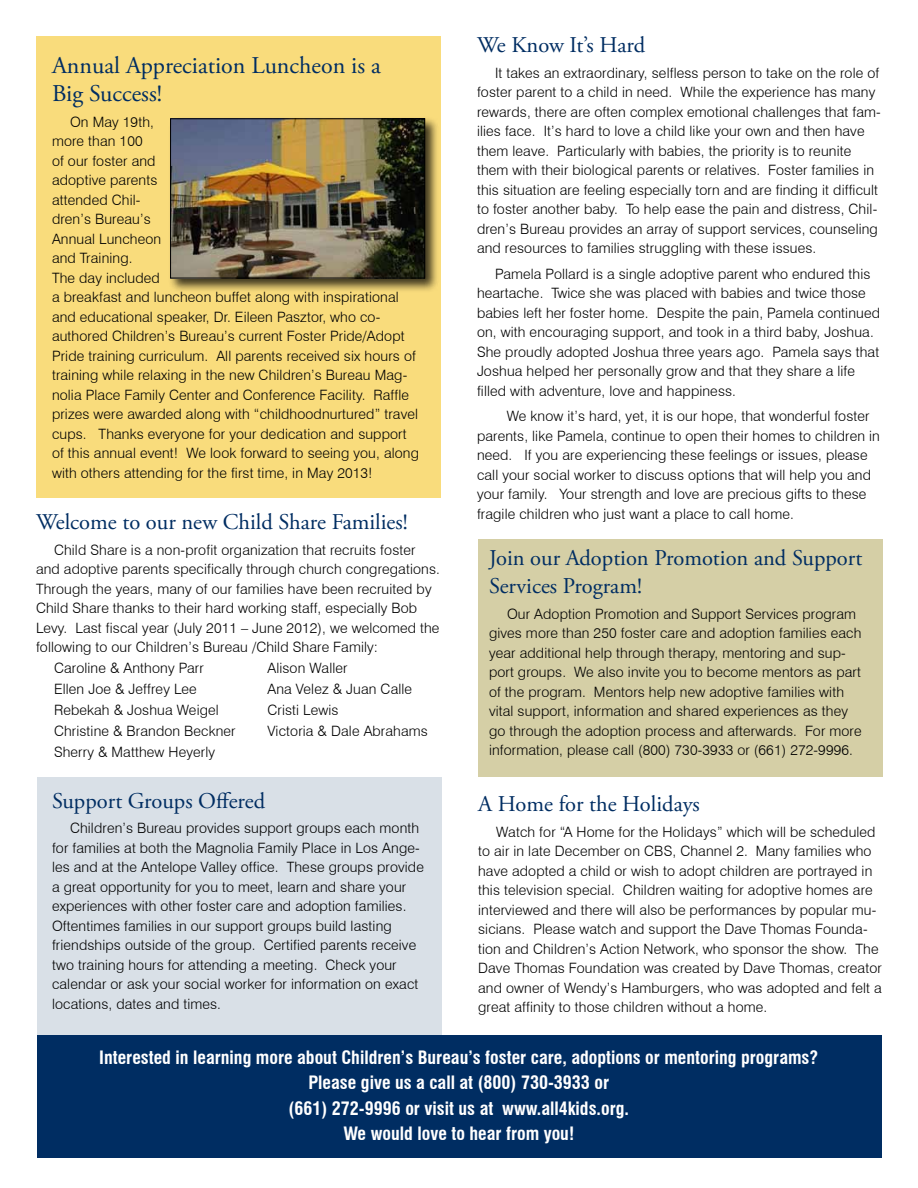
<style>
.page{position:relative;width:918px;height:1188px;background:#fff}
.page>*{position:absolute;margin:0;border:0;box-sizing:border-box;transform-origin:0 0}
.t1{font:24px/28.5px "Adobe Garamond Pro";color:#002d62}
.t2{font:22.5px/28.5px "Adobe Garamond Pro";color:#002d62}
.t3{font:700 condensed 18px/25.5px "Swiss 721 BT";color:#fff;text-align:center}
.t4{font:300 14.25px/19.5px "Swiss 721 BT";letter-spacing:.01em;color:#000}
</style>
<div class="page">
<div style="left:37px;top:777px;width:404px;height:258px;background:#d9e0e7"></div>
<div style="left:478px;top:539px;width:404px;height:237px;background:#d5cfa6"></div>
<div style="left:36px;top:36px;width:405px;height:462px;background:#f9dc7c"></div>
<div style="left:37px;top:1035px;width:844px;height:122px;background:#002d62"></div>
<div style="left:168px;top:116px;width:271px;height:176px;background:#000;opacity:.75"></div>
<img style="left:172px;top:121px;width:251px;height:155px">
<div style="left:170px;top:119px;width:255px;height:159px;border:1px solid #000"></div>
<h1 class="t1" style="left:52px;top:52px;width:331px">Annual Appreciation Luncheon is a<br>Big Success!</h1>
<p class="t4" style="left:52px;top:112px;width:369px;text-indent:18px">On May 19th,<br>more than 100<br>of our foster and<br>adoptive parents<br>attended Chil-<br>dren’s Bureau’s<br>Annual Luncheon<br>and Training.<br>The day included<br>a breakfast and luncheon buffet along with inspirational and educational speaker, Dr. Eileen Pasztor, who co&shy;authored Children’s Bureau’s current Foster Pride/Adopt Pride training curriculum. All parents received six hours of training while relaxing in the new Children’s Bureau Mag&shy;nolia Place Family Center and Conference Facility. Raffle prizes were awarded along with “childhoodnurtured” travel cups. Thanks everyone for your dedication and support of this annual event! We look forward to seeing you, along with others attending for the first time, in May 2013!</p>
<h2 class="t2" style="left:36px;top:509px;width:373px">Welcome to our new Child Share Families!</h2>
<p class="t4" style="left:36px;top:540px;width:406px;text-indent:18px">Child Share is a non-profit organization that recruits foster and adoptive parents specifically through church congregations.<br>Through the years, many of our families have been recruited by Child Share thanks to their hard working staff, especially Bob Levy. Last fiscal year (July 2011 – June 2012), we welcomed the following to our Children’s Bureau /Child Share Family:</p>
<p class="t4" style="left:54px;top:658px;width:183px;line-height:21px">Caroline &amp; Anthony Parr<br>Ellen Joe &amp; Jeffrey Lee<br>Rebekah &amp; Joshua Weigel<br>Christine &amp; Brandon Beckner<br>Sherry &amp; Matthew Heyerly</p>
<p class="t4" style="left:267px;top:658px;width:162px;line-height:21px">Alison Waller<br>Ana Velez &amp; Juan Calle<br>Cristi Lewis<br>Victoria &amp; Dale Abrahams</p>
<h2 class="t2" style="left:52px;top:787px;width:215px">Support Groups Offered</h2>
<p class="t4" style="left:52px;top:818px;width:373px;text-indent:18px">Children’s Bureau provides support groups each month for families at both the Magnolia Family Place in Los Ange&shy;les and at the Antelope Valley office. These groups provide a great opportunity for you to meet, learn and share your experiences with other foster care and adoption families.<br>Oftentimes families in our support groups build lasting friendships outside of the group. Certified parents receive two training hours for attending a meeting. Check your calendar or ask your social worker for information on exact locations, dates and times.</p>
<h2 class="t2" style="left:477px;top:32px;width:170px">We Know It’s Hard</h2>
<p class="t4" style="left:477px;top:63px;width:405px;text-indent:18px">It takes an extraordinary, selfless person to take on the role of foster parent to a child in need. While the experience has many rewards, there are often complex emotional challenges that fam&shy;ilies face. It’s hard to love a child like your own and then have them leave. Particularly with babies, the priority is to reunite them with their biological parents or relatives. Foster families in this situation are feeling especially torn and are finding it difficult to foster another baby. To help ease the pain and distress, Chil&shy;dren’s Bureau provides an array of support services, counseling and resources to families struggling with these issues.</p>
<p class="t4" style="left:477px;top:264px;width:405px;text-indent:18px">Pamela Pollard is a single adoptive parent who endured this heartache. Twice she was placed with babies and twice those babies left her foster home. Despite the pain, Pamela continued on, with encouraging support, and took in a third baby, Joshua.<br>She proudly adopted Joshua three years ago. Pamela says that Joshua helped her personally grow and that they share a life filled with adventure, love and happiness.</p>
<p class="t4" style="left:477px;top:406px;width:404px;text-indent:30px">We know it’s hard, yet, it is our hope, that wonderful foster parents, like Pamela, continue to open their homes to children in need. If you are experiencing these feelings or issues, please call your social worker to discuss options that will help you and your family. Your strength and love are precious gifts to these fragile children who just want a place to call home.</p>
<h2 class="t2" style="left:489px;top:544px;width:375px">Join our Adoption Promotion and Support<br>Services Program!</h2>
<p class="t4" style="left:489px;top:604px;width:374px;text-indent:18px">Our Adoption Promotion and Support Services program gives more than 250 foster care and adoption families each year additional help through therapy, mentoring and sup&shy;port groups. We also invite you to become mentors as part of the program. Mentors help new adoptive families with vital support, information and shared experiences as they go through the adoption process and afterwards. For more information, please call (800) 730-3933 or (661) 272-9996.</p>
<h2 class="t2" style="left:478px;top:791px;width:223px">A Home for the Holidays</h2>
<p class="t4" style="left:478px;top:822px;width:405px;text-indent:18px">Watch for “A Home for the Holidays” which will be scheduled to air in late December on CBS, Channel 2. Many families who have adopted a child or wish to adopt children are portrayed in this television special. Children waiting for adoptive homes are interviewed and there will also be performances by popular mu&shy;sicians. Please watch and support the Dave Thomas Founda&shy;tion and Children’s Action Network, who sponsor the show. The Dave Thomas Foundation was created by Dave Thomas, creator and owner of Wendy’s Hamburgers, who was adopted and felt a great affinity to those children without a home.</p>
<p class="t3" style="left:99px;top:1044px;width:721px">Interested in learning more about Children’s Bureau’s foster care, adoptions or mentoring programs?<br>Please give us a call at (800) 730-3933 or<br>(661) 272-9996 or visit us at www.all4kids.org.<br>We would love to hear from you!</p>
</div>
